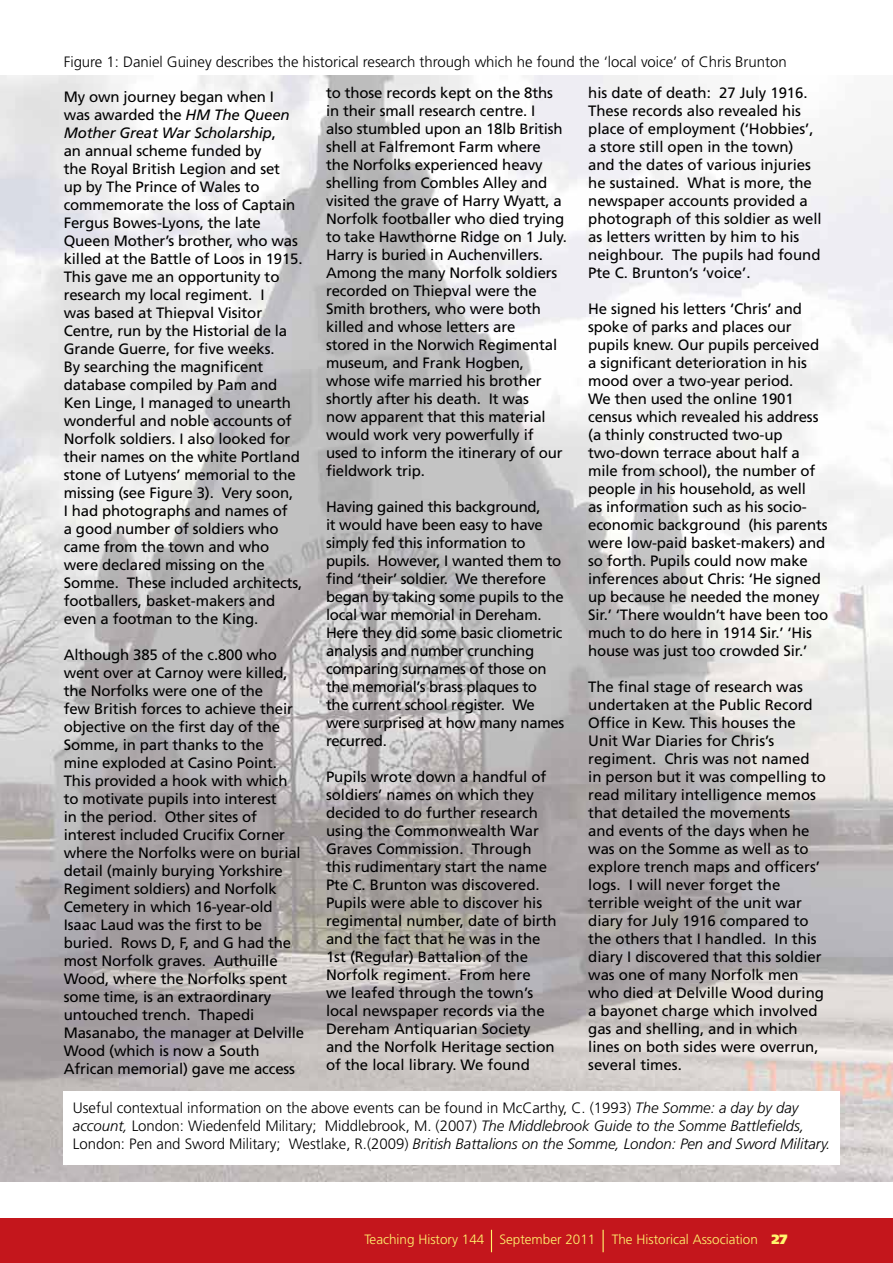
<style>
.page{position:relative;width:893px;height:1263px;background:#fff}
.page>*{position:absolute;margin:0;border:0;box-sizing:border-box;transform-origin:0 0}
.t1{font:15px/18px "Frutiger LT Std";letter-spacing:-.01em;color:#000}
.t2{font:300 15px/18px "Frutiger LT Std";letter-spacing:-.005em;color:#000}
.t3{font:300 13.5px "Frutiger LT Std";color:#fff56d}
.s1{font-style:italic}
.s2{font-weight:900}
</style>
<div class="page">
<div style="left:0;top:1218px;width:893px;height:45px;background:#c4161c"></div>
<svg style="left:491px;top:1230px;width:1px;height:22px"></svg>
<svg style="left:603px;top:1230px;width:1px;height:22px"></svg>
<img style="left:0;top:75px;width:893px;height:1106px">
<div style="left:64px;top:1091px;width:776px;height:74px;background:#fff"></div>
<p class="t2" style="left:64px;top:53px;width:724px">Figure 1: Daniel Guiney describes the historical research through which he found the ‘local voice’ of Chris Brunton</p>
<p class="t1" style="left:64px;top:88px;width:240px">My own journey began when I was awarded the <span class="s1">HM The Queen<br>Mother Great War Scholarship</span>,<br>an annual scheme funded by<br>the Royal British Legion and set<br>up by The Prince of Wales to commemorate the loss of Captain<br>Fergus Bowes-Lyons, the late<br>Queen Mother’s brother, who was killed at the Battle of Loos in 1915.<br>This gave me an opportunity to research my local regiment. I<br>was based at Thiepval Visitor<br>Centre, run by the Historial de la<br>Grande Guerre, for five weeks.<br>By searching the magnificent database compiled by Pam and<br>Ken Linge, I managed to unearth wonderful and noble accounts of<br>Norfolk soldiers. I also looked for their names on the white Portland stone of Lutyens’ memorial to the missing (see Figure 3). Very soon,<br>I had photographs and names of<br>a good number of soldiers who came from the town and who were declared missing on the<br>Somme. These included architects, footballers, basket-makers and even a footman to the King.</p>
<p class="t1" style="left:64px;top:646px;width:242px">Although 385 of the c.800 who went over at Carnoy were killed, the Norfolks were one of the<br>few British forces to achieve their objective on the first day of the<br>Somme, in part thanks to the<br>mine exploded at Casino Point.<br>This provided a hook with which to motivate pupils into interest<br>in the period. Other sites of interest included Crucifix Corner where the Norfolks were on burial detail (mainly burying Yorkshire<br>Regiment soldiers) and Norfolk<br>Cemetery in which 16-year-old<br>Isaac Laud was the first to be buried. Rows D, F, and G had the most Norfolk graves. Authuille<br>Wood, where the Norfolks spent some time, is an extraordinary untouched trench. Thapedi<br>Masanabo, the manager at Delville<br>Wood (which is now a South<br>African memorial) gave me access</p>
<p class="t2" style="left:73px;top:1099px;width:759px">Useful contextual information on the above events can be found in McCarthy, C. (1993) <span class="s1">The Somme: a day by day account,</span> London: Wiedenfeld Military; Middlebrook, M. (2007) <span class="s1">The Middlebrook Guide to the Somme Battlefields,<br></span>London: Pen and Sword Military; Westlake, R.(2009) <span class="s1">British Battalions on the Somme, London: Pen and Sword Military.</span></p>
<p class="t1" style="left:588px;top:84px;width:235px">his date of death: 27 July 1916.<br>These records also revealed his place of employment (‘Hobbies’, a store still open in the town) and the dates of various injuries he sustained. What is more, the newspaper accounts provided a photograph of this soldier as well as letters written by him to his neighbour. The pupils had found<br>Pte C. Brunton’s ‘voice’.</p>
<p class="t1" style="left:588px;top:300px;width:241px">He signed his letters ‘Chris’ and spoke of parks and places our pupils knew. Our pupils perceived a significant deterioration in his mood over a two-year period.<br>We then used the online 1901 census which revealed his address (a thinly constructed two-up two-down terrace about half a mile from school), the number of people in his household, as well<br>as information such as his socio&shy;economic background (his parents were low-paid basket-makers) and so forth. Pupils could now make inferences about Chris: ‘He signed up because he needed the money<br>Sir.’ ‘There wouldn’t have been too much to do here in 1914 Sir.’ ‘His house was just too crowded Sir.’</p>
<p class="t1" style="left:588px;top:678px;width:239px">The final stage of research was undertaken at the Public Record<br>Office in Kew. This houses the<br>Unit War Diaries for Chris’s regiment. Chris was not named in person but it was compelling to read military intelligence memos that detailed the movements<br>and events of the days when he was on the Somme as well as to explore trench maps and officers’ logs. I will never forget the terrible weight of the unit war diary for July 1916 compared to the others that I handled. In this diary I discovered that this soldier was one of many Norfolk men who died at Delville Wood during a bayonet charge which involved gas and shelling, and in which lines on both sides were overrun, several times.</p>
<p class="t1" style="left:326px;top:84px;width:242px">to those records kept on the 8ths in their small research centre. I<br>also stumbled upon an 18lb British shell at Falfremont Farm where the Norfolks experienced heavy shelling from Combles Alley and visited the grave of Harry Wyatt, a<br>Norfolk footballer who died trying to take Hawthorne Ridge on 1 July.<br>Harry is buried in Auchenvillers.<br>Among the many Norfolk soldiers recorded on Thiepval were the<br>Smith brothers, who were both killed and whose letters are<br>stored in the Norwich Regimental museum, and Frank Hogben, whose wife married his brother shortly after his death. It was<br>now apparent that this material would work very powerfully if used to inform the itinerary of our fieldwork trip.</p>
<p class="t1" style="left:326px;top:498px;width:240px">Having gained this background,<br>it would have been easy to have simply fed this information to pupils. However, I wanted them to find ‘their’ soldier. We therefore began by taking some pupils to the local war memorial in Dereham.<br>Here they did some basic cliometric analysis and number crunching comparing surnames of those on the memorial’s brass plaques to<br>the current school register. We were surprised at how many names recurred.</p>
<p class="t1" style="left:326px;top:768px;width:232px">Pupils wrote down a handful of soldiers’ names on which they decided to do further research using the Commonwealth War<br>Graves Commission. Through this rudimentary start the name<br>Pte C. Brunton was discovered.<br>Pupils were able to discover his regimental number, date of birth and the fact that he was in the<br>1st (Regular) Battalion of the<br>Norfolk regiment. From here<br>we leafed through the town’s local newspaper records via the<br>Dereham Antiquarian Society and the Norfolk Heritage section of the local library. We found</p>
<p class="t3" style="left:364px;top:1232px;width:425px">Teaching History 144 September 2011 The Historical Association <span class="s2">27</span></p>
</div>
